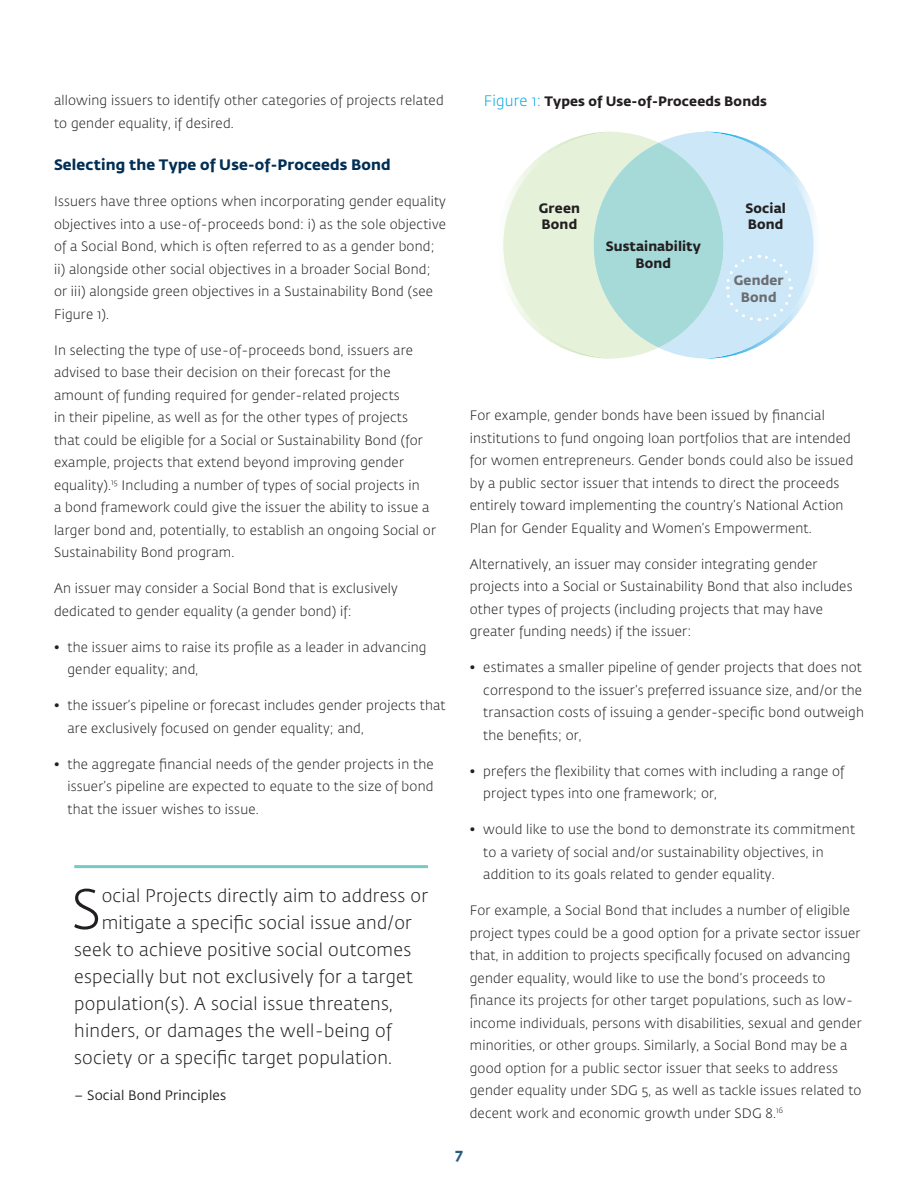
<style>
.page{position:relative;width:918px;height:1188px;background:#fff}
.page>*{position:absolute;margin:0;border:0;box-sizing:border-box;transform-origin:0 0}
.Body{font:300 56.25px "Fedra Sans Std";color:#231f20}
.Body-2{font:300 18px "Fedra Sans Std";letter-spacing:.015em;color:#231f20}
.sub_2{font:700 15px "Fedra Sans Std";letter-spacing:.01em;color:#002e54}
.t1{font:700 15px "Fedra Sans Std";color:#285d82}
.Body-3{font:300 13.5px/22.5px "Fedra Sans Std";letter-spacing:.015em;color:#231f20}
.Chart_Body{font:700 13.5px/16.5px "Fedra Sans Std";letter-spacing:.01em;color:#231f20}
.Chart_Title{font:700 13.5px "Fedra Sans Std";letter-spacing:.01em;color:#231f20}
.Body-4{font:13.5px "Fedra Sans Std";letter-spacing:.015em;color:#231f20}
.Chart_Body-2{font:700 13.5px/16.5px "Fedra Sans Std";letter-spacing:.01em;color:#6c6d70;text-align:center}
.s1{font-weight:300;font-size:15px;color:#00a5e3}
</style>
<div class="page">
<hr style="left:74px;top:865px;width:354px;height:3px;background:#72cac9">
<svg style="left:503px;top:132px;width:312px;height:227px;background:#cfe9e7"></svg>
<p class="Body-3" style="left:54px;top:89px;width:391px">allowing issuers to identify other categories of projects related to gender equality, if desired.</p>
<p class="sub_2" style="left:54px;top:155px;width:338px">Selecting the Type of Use-of-Proceeds Bond</p>
<p class="Body-3" style="left:54px;top:191px;width:394px">Issuers have three options when incorporating gender equality objectives into a use-of-proceeds bond: i) as the sole objective of a Social Bond, which is often referred to as a gender bond; ii) alongside other social objectives in a broader Social Bond; or iii) alongside green objectives in a Sustainability Bond (see Figure 1).</p>
<p class="Body-3" style="left:54px;top:339px;width:384px">In selecting the type of use-of-proceeds bond, issuers are advised to base their decision on their forecast for the amount of funding required for gender-related projects<br>in their pipeline, as well as for the other types of projects that could be eligible for a Social or Sustainability Bond (for example, projects that extend beyond improving gender equality).<sup>15</sup> Including a number of types of social projects in<br>a bond framework could give the issuer the ability to issue a larger bond and, potentially, to establish an ongoing Social or Sustainability Bond program.</p>
<p class="Body-3" style="left:54px;top:578px;width:345px">An issuer may consider a Social Bond that is exclusively dedicated to gender equality (a gender bond) if:</p>
<p class="Body-3" style="left:68px;top:636px;width:361px;text-indent:-14px">• the issuer aims to raise its profile as a leader in advancing gender equality; and,</p>
<p class="Body-3" style="left:68px;top:695px;width:380px;text-indent:-14px">• the issuer’s pipeline or forecast includes gender projects that are exclusively focused on gender equality; and,</p>
<p class="Body-3" style="left:68px;top:753px;width:368px;text-align:justify;text-indent:-14px">• the aggregate financial needs of the gender projects in the issuer’s pipeline are expected to equate to the size of bond that the issuer wishes to issue.</p>
<p class="Body" style="left:71px;top:875px;width:31px">S</p>
<p class="Body-2" style="left:102px;top:885px;width:328px">ocial Projects directly aim to address or</p>
<p class="Body-2" style="left:102px;top:912px;width:312px">mitigate a specific social issue and/or</p>
<p class="Body-2" style="left:74px;top:939px;width:338px">seek to achieve positive social outcomes</p>
<p class="Body-2" style="left:74px;top:966px;width:340px">especially but not exclusively for a target</p>
<p class="Body-2" style="left:74px;top:993px;width:320px">population(s). A social issue threatens,</p>
<p class="Body-2" style="left:74px;top:1020px;width:319px">hinders, or damages the well-being of</p>
<p class="Body-2" style="left:74px;top:1047px;width:319px">society or a specific target population.</p>
<p class="Body-4" style="left:74px;top:1087px;width:153px">– Social Bond Principles</p>
<p class="Chart_Title" style="left:484px;top:93px;width:285px"><span class="s1">Figure 1:</span> Types of Use-of-Proceeds Bonds</p>
<p class="Chart_Body" style="left:539px;top:200px;width:43px">Green<br>Bond</p>
<p class="Chart_Body" style="left:745px;top:200px;width:42px">Social<br>Bond</p>
<p class="Chart_Body" style="left:606px;top:238px;width:97px;text-align:center">Sustainability<br>Bond</p>
<p class="Chart_Body-2" style="left:734px;top:272px;width:51px">Gender<br>Bond</p>
<p class="Body-3" style="left:470px;top:404px;width:385px">For example, gender bonds have been issued by financial institutions to fund ongoing loan portfolios that are intended for women entrepreneurs. Gender bonds could also be issued by a public sector issuer that intends to direct the proceeds entirely toward implementing the country’s National Action Plan for Gender Equality and Women’s Empowerment.</p>
<p class="Body-3" style="left:470px;top:553px;width:384px">Alternatively, an issuer may consider integrating gender projects into a Social or Sustainability Bond that also includes other types of projects (including projects that may have greater funding needs) if the issuer:</p>
<p class="Body-3" style="left:483px;top:656px;width:382px;text-indent:-14px">• estimates a smaller pipeline of gender projects that does not correspond to the issuer’s preferred issuance size, and/or the transaction costs of issuing a gender-specific bond outweigh the benefits; or,</p>
<p class="Body-3" style="left:483px;top:760px;width:363px;text-indent:-14px">• prefers the flexibility that comes with including a range of project types into one framework; or,</p>
<p class="Body-3" style="left:483px;top:818px;width:373px;text-indent:-14px">• would like to use the bond to demonstrate its commitment to a variety of social and/or sustainability objectives, in addition to its goals related to gender equality.</p>
<p class="Body-3" style="left:470px;top:899px;width:393px">For example, a Social Bond that includes a number of eligible project types could be a good option for a private sector issuer that, in addition to projects specifically focused on advancing gender equality, would like to use the bond’s proceeds to finance its projects for other target populations, such as low&shy;income individuals, persons with disabilities, sexual and gender minorities, or other groups. Similarly, a Social Bond may be a good option for a public sector issuer that seeks to address gender equality under SDG 5, as well as tackle issues related to decent work and economic growth under SDG 8.<sup>16</sup></p>
<p class="t1" style="left:455px;top:1144px;width:9px">7</p>
</div>
